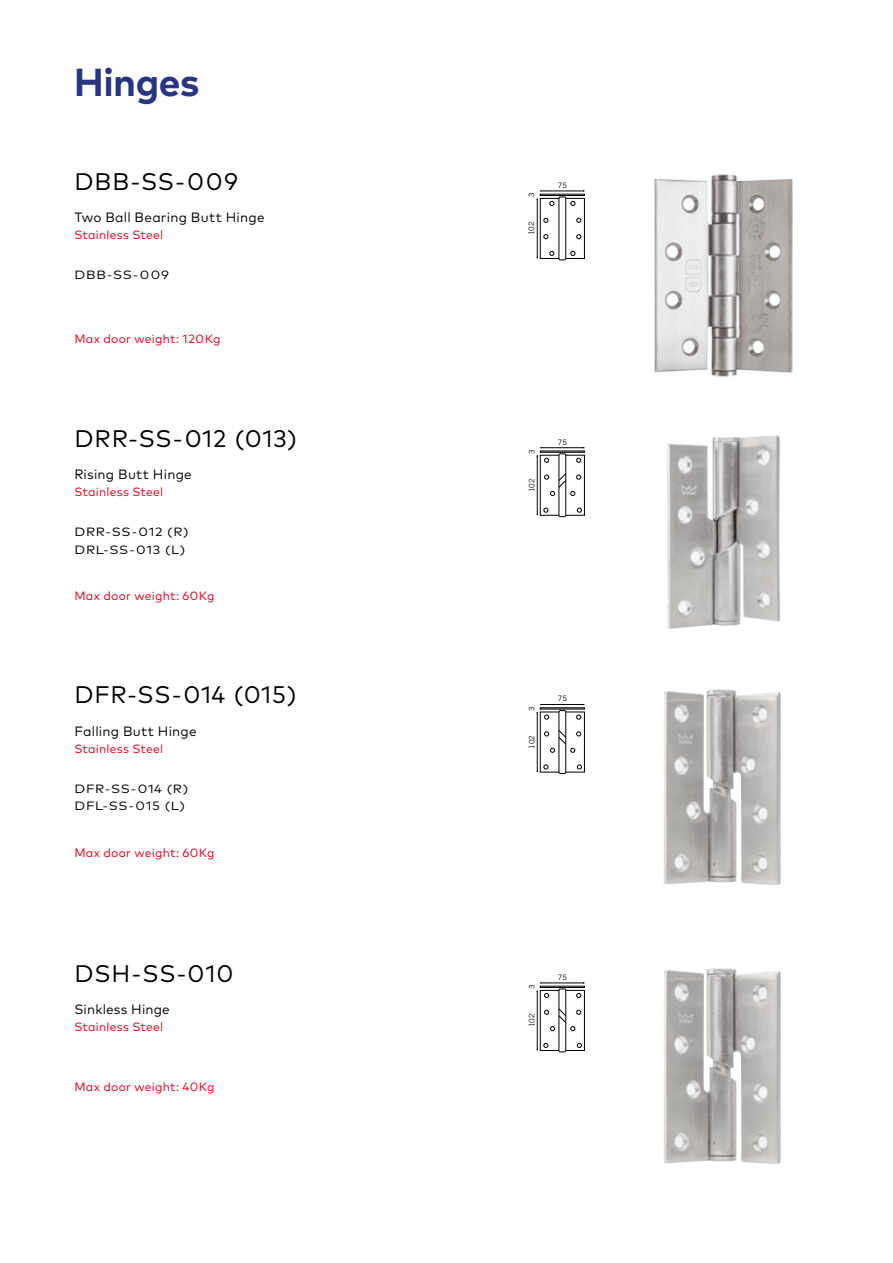
<style>
.page{position:relative;width:893px;height:1263px;background:#fff}
.page>*{position:absolute;margin:0;border:0;box-sizing:border-box;transform-origin:0 0}
.t1{font:700 39px "Mark Pro";letter-spacing:-.015em;color:#283583}
.t2{font:24px "Mark Pro";letter-spacing:.04em;color:#000}
.t3{font:24px "Mark Pro";letter-spacing:.02em;color:#000}
.t4{font:13.5px "Mark Pro";letter-spacing:.015em;color:#000}
.t5{font:12px "Mark Pro";letter-spacing:.02em;color:#e2001a}
.t6{font:12px/17.4px "Mark Pro";letter-spacing:.055em;color:#000;scale:1.12 1}
.t7{font:7.5px "Trade Gothic LT";color:#000}
</style>
<div class="page">
<img style="left:654px;top:174px;width:139px;height:203px">
<img style="left:667px;top:435px;width:113px;height:194px">
<img style="left:663px;top:689px;width:118px;height:196px">
<img style="left:663px;top:968px;width:118px;height:196px">
<div style="left:540px;top:198px;width:45px;height:61px;border:1px solid #000"></div>
<div style="left:540px;top:194px;width:45px;height:2px;border:1px solid #000"></div>
<div style="left:559px;top:197px;width:7px;height:63px;background:#fff;border-radius:2px"></div>
<div style="left:559px;top:197px;width:7px;height:63px;border:1px solid #000;border-radius:2px"></div>
<svg style="left:549px;top:201px;width:6px;height:5px"></svg>
<svg style="left:549px;top:251px;width:6px;height:5px"></svg>
<svg style="left:543px;top:218px;width:5px;height:5px"></svg>
<svg style="left:543px;top:234px;width:6px;height:5px"></svg>
<svg style="left:570px;top:201px;width:5px;height:5px"></svg>
<svg style="left:570px;top:251px;width:5px;height:5px"></svg>
<svg style="left:576px;top:218px;width:5px;height:5px"></svg>
<svg style="left:576px;top:234px;width:5px;height:5px"></svg>
<hr style="left:541px;top:191px;width:43px;height:1px;background:#000">
<hr style="left:537px;top:199px;width:1px;height:59px;background:#000">
<div style="left:540px;top:455px;width:45px;height:61px;border:1px solid #000"></div>
<div style="left:540px;top:451px;width:45px;height:2px;border:1px solid #000"></div>
<div style="left:559px;top:454px;width:7px;height:63px;background:#fff;border-radius:2px"></div>
<div style="left:559px;top:453px;width:7px;height:64px;border:1px solid #000;border-radius:2px"></div>
<svg style="left:544px;top:458px;width:6px;height:5px"></svg>
<svg style="left:576px;top:458px;width:5px;height:5px"></svg>
<svg style="left:577px;top:508px;width:5px;height:5px"></svg>
<hr style="left:541px;top:447px;width:43px;height:1px;background:#000">
<hr style="left:537px;top:456px;width:1px;height:59px;background:#000">
<svg style="left:537px;top:508px;width:18px;height:7px"></svg>
<svg style="left:544px;top:473px;width:37px;height:23px"></svg>
<div style="left:540px;top:712px;width:45px;height:60px;border:1px solid #000"></div>
<div style="left:559px;top:710px;width:7px;height:63px;background:#fff;border-radius:2px"></div>
<div style="left:559px;top:710px;width:7px;height:64px;border:1px solid #000;border-radius:2px"></div>
<svg style="left:544px;top:715px;width:6px;height:4px"></svg>
<svg style="left:576px;top:715px;width:5px;height:4px"></svg>
<svg style="left:577px;top:764px;width:5px;height:5px"></svg>
<hr style="left:541px;top:704px;width:43px;height:1px;background:#000">
<hr style="left:537px;top:713px;width:1px;height:58px;background:#000">
<svg style="left:537px;top:764px;width:18px;height:8px"></svg>
<svg style="left:544px;top:729px;width:37px;height:24px"></svg>
<div style="left:540px;top:990px;width:45px;height:61px;border:1px solid #000"></div>
<div style="left:540px;top:986px;width:45px;height:2px;border:1px solid #000"></div>
<div style="left:559px;top:989px;width:7px;height:63px;background:#fff;border-radius:2px"></div>
<div style="left:559px;top:988px;width:7px;height:64px;border:1px solid #000;border-radius:2px"></div>
<svg style="left:544px;top:993px;width:6px;height:5px"></svg>
<svg style="left:576px;top:993px;width:5px;height:5px"></svg>
<svg style="left:577px;top:1043px;width:5px;height:5px"></svg>
<hr style="left:541px;top:983px;width:43px;height:1px;background:#000">
<hr style="left:537px;top:991px;width:1px;height:59px;background:#000">
<svg style="left:537px;top:1043px;width:18px;height:7px"></svg>
<svg style="left:544px;top:1008px;width:37px;height:23px"></svg>
<h1 class="t1" style="left:74px;top:53px;width:127px">Hinges</h1>
<h2 class="t2" style="left:74px;top:163px;width:165px">DBB-SS-009</h2>
<p class="t4" style="left:74px;top:207px;width:192px">Two Ball Bearing Butt Hinge</p>
<p class="t5" style="left:74px;top:226px;width:90px">Stainless Steel</p>
<p class="t6" style="left:74px;top:265px;width:86px">DBB-SS-009</p>
<p class="t5" style="left:74px;top:330px;width:148px">Max door weight: 120Kg</p>
<h2 class="t2" style="left:74px;top:420px;width:224px">DRR-SS-012 (013)</h2>
<p class="t4" style="left:74px;top:464px;width:119px">Rising Butt Hinge</p>
<p class="t5" style="left:74px;top:483px;width:90px">Stainless Steel</p>
<p class="t6" style="left:74px;top:522px;width:104px">DRR-SS-012 (R)<br>DRL-SS-013 (L)</p>
<p class="t5" style="left:74px;top:587px;width:142px">Max door weight: 60Kg</p>
<h2 class="t3" style="left:74px;top:677px;width:224px">DFR-SS-014 (015)</h2>
<p class="t4" style="left:74px;top:721px;width:124px">Falling Butt Hinge</p>
<p class="t5" style="left:74px;top:739px;width:90px">Stainless Steel</p>
<p class="t6" style="left:74px;top:779px;width:103px">DFR-SS-014 (R)<br>DFL-SS-015 (L)</p>
<p class="t5" style="left:74px;top:843px;width:142px">Max door weight: 60Kg</p>
<p class="t7" style="left:527px;top:197px;width:6px;rotate:-90deg">3</p>
<p class="t7" style="left:527px;top:235px;width:15px;rotate:-90deg">102</p>
<p class="t7" style="left:558px;top:181px;width:11px">75</p>
<p class="t7" style="left:527px;top:454px;width:6px;rotate:-90deg">3</p>
<p class="t7" style="left:527px;top:492px;width:15px;rotate:-90deg">102</p>
<p class="t7" style="left:558px;top:437px;width:11px">75</p>
<p class="t7" style="left:527px;top:711px;width:6px;rotate:-90deg">3</p>
<p class="t7" style="left:527px;top:749px;width:15px;rotate:-90deg">102</p>
<p class="t7" style="left:558px;top:694px;width:11px">75</p>
<h2 class="t2" style="left:74px;top:955px;width:161px">DSH-SS-010</h2>
<p class="t7" style="left:558px;top:973px;width:11px">75</p>
<p class="t4" style="left:74px;top:999px;width:97px">Sinkless Hinge</p>
<p class="t5" style="left:74px;top:1018px;width:90px">Stainless Steel</p>
<p class="t5" style="left:74px;top:1078px;width:142px">Max door weight: 40Kg</p>
<p class="t7" style="left:527px;top:989px;width:6px;rotate:-90deg">3</p>
<p class="t7" style="left:527px;top:1027px;width:15px;rotate:-90deg">102</p>
</div>
